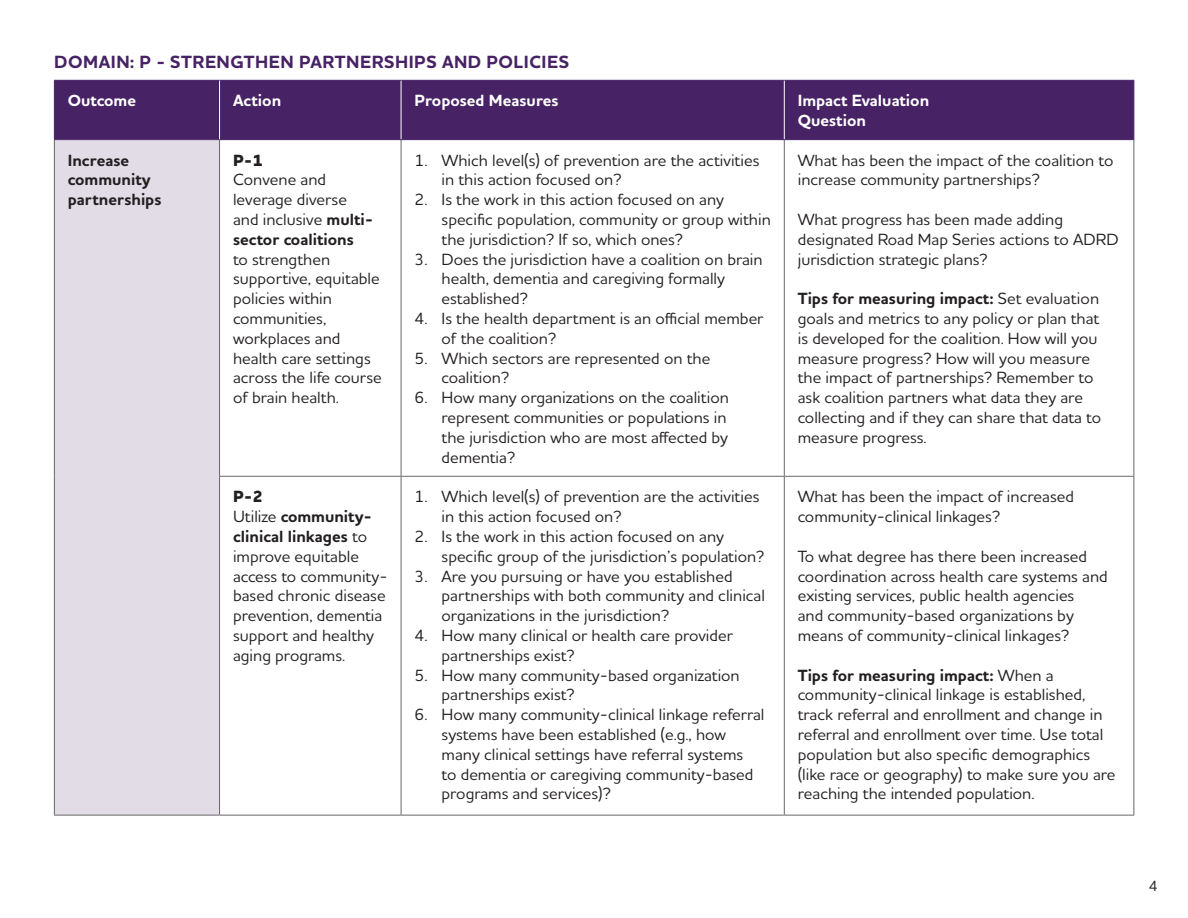
<style>
.page{position:relative;width:1188px;height:918px;background:#fff}
.page>*{position:absolute;margin:0;border:0;box-sizing:border-box;transform-origin:0 0}
.t1{font:700 18px "Houschka Alt Pro";letter-spacing:.03em;color:#472264}
.t2{font:500 16.5px/19.8px "Houschka Alt Pro";color:#231f20}
.t3{font:700 16.5px "Houschka Alt Pro";color:#fff}
.t4{font:700 16.5px/19.8px "Houschka Alt Pro";color:#231f20}
.t5{font:800 16.5px "Houschka Alt Pro";color:#231f20}
.t6{font:500 15px "Houschka Alt Pro";color:#231f20}
.s1{font-weight:700}
</style>
<div class="page">
<div style="left:55px;top:81px;width:1079px;height:58px;background:#472264"></div>
<div style="left:54px;top:140px;width:166px;height:675px;background:#e2dce7"></div>
<hr style="left:54px;top:80px;width:166px;height:1px;background:#472264">
<hr style="left:54px;top:81px;width:1px;height:58px;background:#472264">
<hr style="left:220px;top:80px;width:181px;height:1px;background:#472264">
<hr style="left:401px;top:80px;width:383px;height:1px;background:#472264">
<hr style="left:784px;top:80px;width:350px;height:1px;background:#472264">
<hr style="left:1134px;top:81px;width:1px;height:58px;background:#472264">
<hr style="left:219px;top:81px;width:1px;height:58px;background:#fff">
<hr style="left:401px;top:81px;width:1px;height:58px;background:#fff">
<hr style="left:784px;top:81px;width:1px;height:58px;background:#fff">
<hr style="left:54px;top:140px;width:1px;height:336px;background:#67676a">
<hr style="left:219px;top:140px;width:1px;height:336px;background:#67676a">
<hr style="left:401px;top:140px;width:1px;height:336px;background:#67676a">
<hr style="left:784px;top:140px;width:1px;height:336px;background:#67676a">
<hr style="left:1134px;top:140px;width:1px;height:336px;background:#67676a">
<hr style="left:54px;top:476px;width:1px;height:339px;background:#67676a">
<hr style="left:219px;top:476px;width:182px;height:1px;background:#67676a">
<hr style="left:219px;top:477px;width:1px;height:338px;background:#67676a">
<hr style="left:401px;top:476px;width:383px;height:1px;background:#67676a">
<hr style="left:401px;top:477px;width:1px;height:338px;background:#67676a">
<hr style="left:784px;top:476px;width:350px;height:1px;background:#67676a">
<hr style="left:784px;top:477px;width:1px;height:338px;background:#67676a">
<hr style="left:1134px;top:477px;width:1px;height:338px;background:#67676a">
<hr style="left:54px;top:815px;width:166px;height:1px;background:#67676a">
<hr style="left:220px;top:815px;width:181px;height:1px;background:#67676a">
<hr style="left:401px;top:815px;width:383px;height:1px;background:#67676a">
<hr style="left:784px;top:815px;width:350px;height:1px;background:#67676a">
<hr style="left:54px;top:139px;width:166px;height:1px;background:#472264">
<hr style="left:220px;top:139px;width:181px;height:1px;background:#472264">
<hr style="left:401px;top:139px;width:383px;height:1px;background:#472264">
<hr style="left:784px;top:139px;width:350px;height:1px;background:#472264">
<p class="t1" style="left:54px;top:50px;width:516px">DOMAIN: P - STRENGTHEN PARTNERSHIPS AND POLICIES</p>
<p class="t3" style="left:68px;top:90px;width:70px">Outcome</p>
<p class="t3" style="left:233px;top:90px;width:50px">Action</p>
<p class="t3" style="left:415px;top:90px;width:146px">Proposed Measures</p>
<p class="t3" style="left:798px;top:90px;width:133px">Impact Evaluation</p>
<p class="t3" style="left:798px;top:110px;width:70px">Question</p>
<p class="t4" style="left:68px;top:150px;width:84px">Increase community</p>
<p class="t4" style="left:68px;top:190px;width:95px">partnerships</p>
<p class="t2" style="left:442px;top:150px;width:319px;text-indent:-27px">1. Which level(s) of prevention are the activities in this action focused on?</p>
<p class="t2" style="left:442px;top:189px;width:331px;text-indent:-27px">2. Is the work in this action focused on any specific population, community or group within the jurisdiction? If so, which ones?</p>
<p class="t2" style="left:442px;top:249px;width:323px;text-indent:-27px">3. Does the jurisdiction have a coalition on brain health, dementia and caregiving formally established?</p>
<p class="t2" style="left:442px;top:308px;width:323px;text-indent:-27px">4. Is the health department is an official member of the coalition?</p>
<p class="t2" style="left:442px;top:348px;width:270px;text-indent:-27px">5. Which sectors are represented on the coalition?</p>
<p class="t2" style="left:442px;top:387px;width:289px;text-indent:-27px">6. How many organizations on the coalition represent communities or populations in the jurisdiction who are most affected by dementia?</p>
<p class="t2" style="left:798px;top:150px;width:317px">What has been the impact of the coalition to increase community partnerships?</p>
<p class="t2" style="left:798px;top:209px;width:322px">What progress has been made adding designated Road Map Series actions to ADRD jurisdiction strategic plans?</p>
<p class="t2" style="left:798px;top:288px;width:305px"><span class="s1">Tips for measuring impact:</span> Set evaluation goals and metrics to any policy or plan that is developed for the coalition. How will you measure progress? How will you measure the impact of partnerships? Remember to ask coalition partners what data they are collecting and if they can share that data to measure progress.</p>
<p class="t5" style="left:233px;top:149px;width:31px">P-1</p>
<p class="t2" style="left:233px;top:170px;width:150px">Convene and leverage diverse<br>and inclusive <span class="s1">multi&shy;sector coalitions<br></span>to strengthen supportive, equitable policies within communities, workplaces and health care settings across the life course of brain health.</p>
<p class="t5" style="left:233px;top:486px;width:31px">P-2</p>
<p class="t2" style="left:233px;top:506px;width:156px">Utilize <span class="s1">community&shy;clinical linkages</span> to improve equitable access to community&shy;based chronic disease prevention, dementia support and healthy aging programs.</p>
<p class="t2" style="left:442px;top:486px;width:319px;text-indent:-27px">1. Which level(s) of prevention are the activities in this action focused on?</p>
<p class="t2" style="left:442px;top:526px;width:324px;text-indent:-27px">2. Is the work in this action focused on any specific group of the jurisdiction’s population?</p>
<p class="t2" style="left:442px;top:566px;width:325px;text-indent:-27px">3. Are you pursuing or have you established partnerships with both community and clinical organizations in the jurisdiction?</p>
<p class="t2" style="left:442px;top:625px;width:293px;text-indent:-27px">4. How many clinical or health care provider partnerships exist?</p>
<p class="t2" style="left:442px;top:665px;width:300px;text-indent:-27px">5. How many community-based organization partnerships exist?</p>
<p class="t2" style="left:442px;top:704px;width:324px;text-indent:-27px">6. How many community-clinical linkage referral systems have been established (e.g., how many clinical settings have referral systems<br>to dementia or caregiving community-based programs and services)?</p>
<p class="t2" style="left:798px;top:486px;width:278px">What has been the impact of increased community-clinical linkages?</p>
<p class="t2" style="left:798px;top:546px;width:312px">To what degree has there been increased coordination across health care systems and existing services, public health agencies</p>
<p class="t2" style="left:798px;top:605px;width:278px">and community-based organizations by means of community-clinical linkages?</p>
<p class="t2" style="left:798px;top:665px;width:319px"><span class="s1">Tips for measuring impact:</span> When a community-clinical linkage is established, track referral and enrollment and change in referral and enrollment over time. Use total population but also specific demographics (like race or geography) to make sure you are reaching the intended population.</p>
<p class="t6" style="left:1149px;top:877px;width:11px">4</p>
</div>
